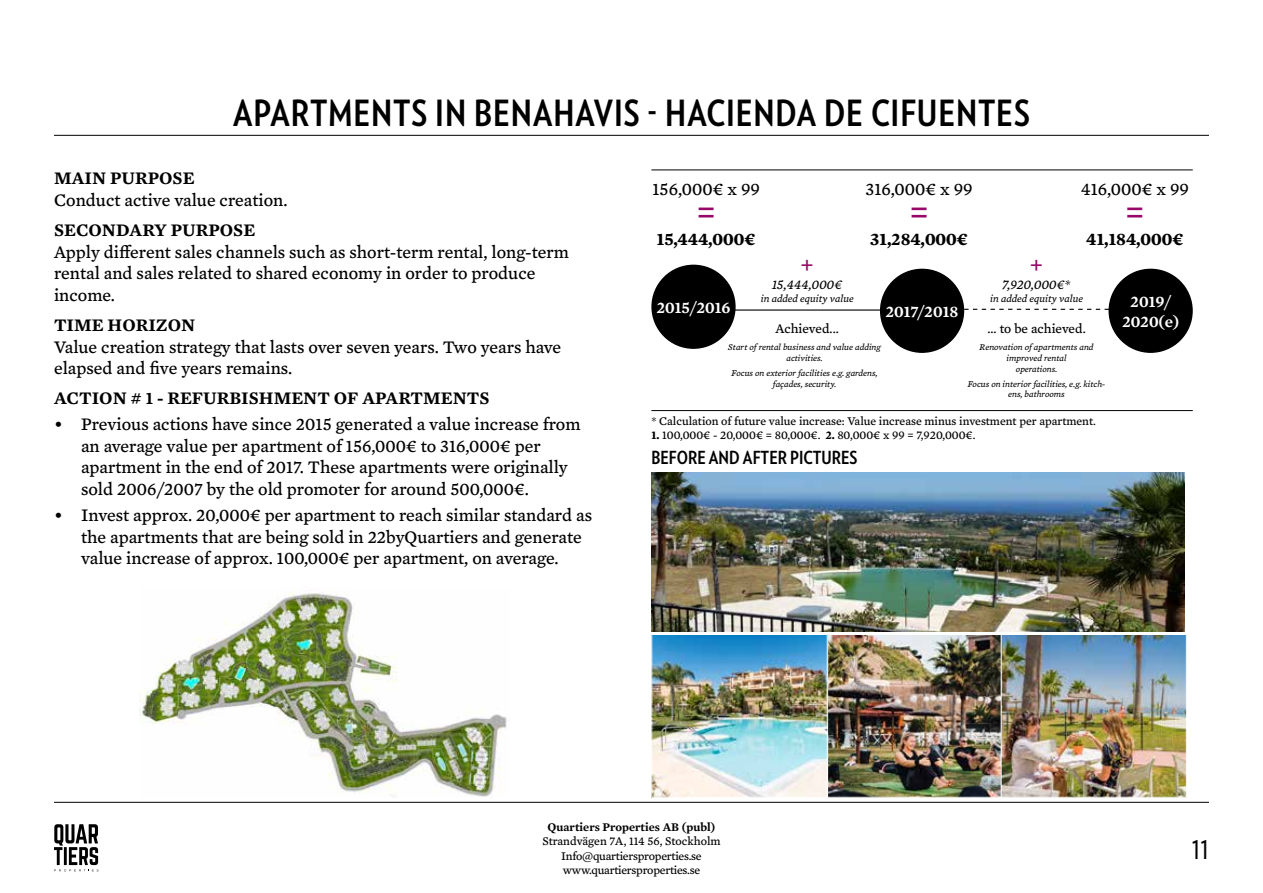
<style>
.page{position:relative;width:1263px;height:893px;background:#fff}
.page>*{position:absolute;margin:0;border:0;box-sizing:border-box;transform-origin:0 0}
.t1{font:700 37.5px "Mercury Text G4";color:#960968}
.t2{font:700 36px "Verlag Condensed";letter-spacing:.025em;color:#000}
.t3{font:28.5px "Verlag Condensed";color:#000}
.t4{font:700 25.5px "Mercury Text G4";color:#960968}
.t5{font:18px/21.6px "Mercury Text G4";color:#000}
.t6{font:600 18px "Mercury Text G4";color:#000}
.t7{font:700 18px "Mercury Text G4";color:#000}
.t8{font:700 18px "Verlag Condensed";color:#000}
.t9{font:600 16.5px/19.8px "Mercury Text G4";color:#fff;text-align:center}
.t10{font:13.5px "Mercury Text G4";color:#000}
.t11{font:italic 13.5px "Mercury Text G4";color:#000}
.t12{font:12px "Mercury Text G4";color:#000}
.t13{font:12px/14.4px "Mercury Text G4";letter-spacing:-.02em;color:#000;text-align:center}
.t14{font:600 12px "Mercury Text G4";color:#000}
.t15{font:italic 10.5px "Mercury Text G4";color:#000}
.t16{font:italic 9px/10.8px "Mercury Text G4";color:#000;text-align:center}
.s1{font-weight:700}
</style>
<div class="page">
<hr style="left:54px;top:135px;width:1155px;height:1px;background:#000">
<hr style="left:54px;top:802px;width:1155px;height:1px;background:#000">
<svg style="left:54px;top:824px;width:45px;height:47px"></svg>
<img style="left:140px;top:590px;width:367px;height:207px">
<img style="left:651px;top:472px;width:533px;height:160px">
<img style="left:653px;top:636px;width:532px;height:160px">
<div style="left:827px;top:634px;width:176px;height:164px;border:1px solid #fff"></div>
<div style="left:651px;top:634px;width:177px;height:164px;border:1px solid #fff"></div>
<div style="left:1001px;top:634px;width:186px;height:164px;border:1px solid #fff"></div>
<div style="left:652px;top:265px;width:83px;height:83px;background:#000;border-radius:50%"></div>
<div style="left:651px;top:265px;width:85px;height:84px;border:2px solid #000;border-radius:50%"></div>
<hr style="left:734px;top:309px;width:147px;height:2px;background:#000">
<div style="left:881px;top:269px;width:82px;height:83px;background:#000;border-radius:50%"></div>
<div style="left:880px;top:269px;width:84px;height:84px;border:2px solid #000;border-radius:50%"></div>
<svg style="left:964px;top:309px;width:144px;height:1px"></svg>
<div style="left:1109px;top:269px;width:83px;height:83px;background:#000;border-radius:50%"></div>
<div style="left:1108px;top:269px;width:85px;height:84px;border:2px solid #000;border-radius:50%"></div>
<hr style="left:651px;top:410px;width:542px;height:1px;background:#000">
<hr style="left:651px;top:170px;width:542px;height:1px;background:#000">
<h2 class="t2" style="left:233px;top:86px;width:798px">APARTMENTS IN BENAHAVIS - HACIENDA DE CIFUENTES</h2>
<p class="t6" style="left:54px;top:165px;width:142px">MAIN PURPOSE</p>
<p class="t5" style="left:54px;top:188px;width:235px">Conduct active value creation.</p>
<p class="t6" style="left:54px;top:217px;width:203px">SECONDARY PURPOSE</p>
<p class="t5" style="left:54px;top:240px;width:516px">Apply different sales channels such as short-term rental, long-term rental and sales related to shared economy in order to produce income.</p>
<p class="t6" style="left:54px;top:312px;width:143px">TIME HORIZON</p>
<p class="t5" style="left:54px;top:335px;width:509px">Value creation strategy that lasts over seven years. Two years have elapsed and five years remains.</p>
<p class="t6" style="left:54px;top:385px;width:437px">ACTION # 1 - REFURBISHMENT OF APARTMENTS</p>
<p class="t5" style="left:81px;top:412px;width:501px;text-indent:-27px">• Previous actions have since 2015 generated a value increase from an average value per apartment of 156,000€ to 316,000€ per apartment in the end of 2017. These apartments were originally sold 2006/2007 by the old promoter for around 500,000€.</p>
<p class="t5" style="left:81px;top:503px;width:513px;text-indent:-27px">• Invest approx. 20,000€ per apartment to reach similar standard as the apartments that are being sold in 22byQuartiers and generate value increase of approx. 100,000€ per apartment, on average.</p>
<p class="t5" style="left:652px;top:177px;width:109px">156,000€ x 99</p>
<h1 class="t1" style="left:696px;top:183px;width:21px">=</h1>
<p class="t7" style="left:657px;top:225px;width:100px">15,444,000€</p>
<p class="t5" style="left:865px;top:177px;width:109px">316,000€ x 99</p>
<h1 class="t1" style="left:909px;top:183px;width:21px">=</h1>
<p class="t7" style="left:870px;top:225px;width:99px">31,284,000€</p>
<p class="t5" style="left:1081px;top:177px;width:110px">416,000€ x 99</p>
<h1 class="t1" style="left:1125px;top:183px;width:21px">=</h1>
<p class="t7" style="left:1086px;top:225px;width:99px">41,184,000€</p>
<h3 class="t4" style="left:800px;top:245px;width:15px">+</h3>
<p class="t11" style="left:772px;top:275px;width:72px">15,444,000€</p>
<p class="t15" style="left:761px;top:291px;width:94px">in added equity value</p>
<h3 class="t4" style="left:1030px;top:245px;width:15px">+</h3>
<p class="t11" style="left:1002px;top:275px;width:69px">7,920,000€*</p>
<p class="t15" style="left:990px;top:291px;width:94px">in added equity value</p>
<p class="t9" style="left:657px;top:297px;width:75px">2015/2016</p>
<p class="t9" style="left:886px;top:301px;width:74px">2017/2018</p>
<p class="t9" style="left:1122px;top:291px;width:58px">2019/<br>2020(e)</p>
<p class="t10" style="left:775px;top:318px;width:65px">Achieved...</p>
<p class="t10" style="left:987px;top:318px;width:100px">... to be achieved.</p>
<p class="t16" style="left:728px;top:341px;width:154px">Start of rental business and value adding activities.</p>
<p class="t16" style="left:731px;top:367px;width:148px">Focus on exterior facilities e.g. gardens, façades, security.</p>
<p class="t16" style="left:980px;top:341px;width:115px">Renovation of apartments and improved rental<br>operations.</p>
<p class="t16" style="left:968px;top:378px;width:139px">Focus on interior facilities, e.g. kitch&shy;ens, bathrooms</p>
<p class="t12" style="left:651px;top:412px;width:446px">* Calculation of future value increase: Value increase minus investment per apartment.</p>
<p class="t12" style="left:651px;top:426px;width:326px"><span class="s1">1.</span> 100,000€ - 20,000€ = 80,000€. <span class="s1">2.</span> 80,000€ x 99 = 7,920,000€.</p>
<p class="t8" style="left:651px;top:444px;width:208px">BEFORE AND AFTER PICTURES</p>
<p class="t14" style="left:548px;top:818px;width:169px">Quartiers Properties AB (publ)</p>
<p class="t13" style="left:542px;top:834px;width:180px">Strandvägen 7A, 114 56, Stockholm<br>Info@quartiersproperties.se www.quartiersproperties.se</p>
<h3 class="t3" style="left:1192px;top:829px;width:19px">11</h3>
</div>
